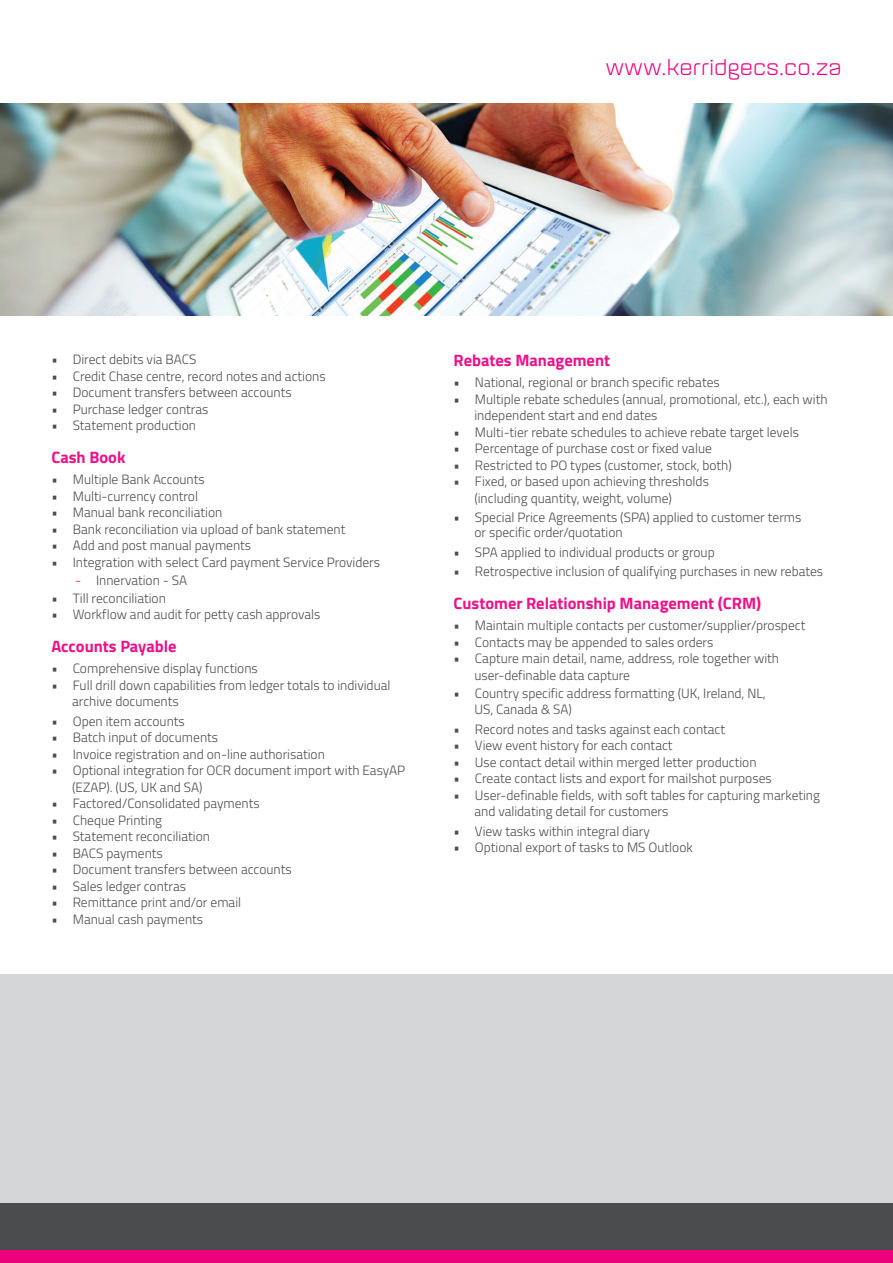
<style>
.page{position:relative;width:893px;height:1263px;background:#fff}
.page>*{position:absolute;margin:0;border:0;box-sizing:border-box;transform-origin:0 0}
.t1{font:21px "Aguda";color:#ed027e}
.t2{font:700 16.5px "Titillium";color:#eb128a}
.t3{font:300 13.5px/16.5px "Titillium";color:#4b4c4d}
.s1{font-weight:400}
.s2{color:#ed027e}
</style>
<div class="page">
<img style="left:0;top:103px;width:893px;height:213px">
<div style="left:0;top:974px;width:893px;height:229px;background:#d5d6d8"></div>
<div style="left:0;top:1203px;width:893px;height:60px;background:#4b4c4d"></div>
<div style="left:0;top:1250px;width:893px;height:13px;background:#ed027e"></div>
<p class="t1" style="left:605px;top:55px;width:238px">www.kerridgecs.co.za</p>
<p class="t3" style="left:51px;top:350px;width:146px">• Direct debits via BACS</p>
<p class="t3" style="left:51px;top:367px;width:276px">• Credit Chase centre, record notes and actions</p>
<p class="t3" style="left:51px;top:383px;width:242px">• Document transfers between accounts</p>
<p class="t3" style="left:51px;top:400px;width:158px">• Purchase ledger contras</p>
<p class="t3" style="left:51px;top:416px;width:146px">• Statement production</p>
<p class="t2" style="left:51px;top:445px;width:76px">Cash Book</p>
<p class="t3" style="left:51px;top:470px;width:155px">• Multiple Bank Accounts</p>
<p class="t3" style="left:51px;top:487px;width:148px">• Multi-currency control</p>
<p class="t3" style="left:51px;top:503px;width:172px">• Manual bank reconciliation</p>
<p class="t3" style="left:51px;top:520px;width:295px">• Bank reconciliation via upload of bank statement</p>
<p class="t3" style="left:51px;top:536px;width:201px">• Add and post manual payments</p>
<p class="t3" style="left:51px;top:553px;width:330px"><span class="s1">•</span> Integration with select Card payment Service Providers</p>
<p class="t3" style="left:75px;top:571px;width:113px"><span class="s2">-</span> Innervation - SA</p>
<p class="t3" style="left:51px;top:589px;width:116px">• Till reconciliation</p>
<p class="t3" style="left:51px;top:605px;width:270px">• Workflow and audit for petty cash approvals</p>
<p class="t2" style="left:51px;top:634px;width:127px">Accounts Payable</p>
<p class="t3" style="left:51px;top:659px;width:208px">• Comprehensive display functions</p>
<p class="t3" style="left:51px;top:676px;width:341px">• Full drill down capabilities from ledger totals to individual</p>
<p class="t3" style="left:72px;top:692px;width:108px">archive documents</p>
<p class="t3" style="left:51px;top:712px;width:135px">• Open item accounts</p>
<p class="t3" style="left:51px;top:728px;width:168px">• Batch input of documents</p>
<p class="t3" style="left:51px;top:745px;width:275px">• Invoice registration and on-line authorisation</p>
<p class="t3" style="left:72px;top:761px;width:334px;text-indent:-21px">• Optional integration for OCR document import with EasyAP (EZAP). (US, UK and SA)</p>
<p class="t3" style="left:51px;top:794px;width:210px">• Factored/Consolidated payments</p>
<p class="t3" style="left:51px;top:811px;width:112px">• Cheque Printing</p>
<p class="t3" style="left:51px;top:827px;width:160px">• Statement reconciliation</p>
<p class="t3" style="left:51px;top:844px;width:113px">• BACS payments</p>
<p class="t3" style="left:51px;top:860px;width:242px">• Document transfers between accounts</p>
<p class="t3" style="left:51px;top:877px;width:136px">• Sales ledger contras</p>
<p class="t3" style="left:51px;top:893px;width:191px">• Remittance print and/or email</p>
<p class="t3" style="left:51px;top:910px;width:153px">• Manual cash payments</p>
<p class="t2" style="left:454px;top:348px;width:158px">Rebates Management</p>
<p class="t3" style="left:454px;top:374px;width:268px">• National, regional or branch specific rebates</p>
<p class="t3" style="left:474px;top:390px;width:355px;text-indent:-21px">• Multiple rebate schedules (annual, promotional, etc.), each with independent start and end dates</p>
<p class="t3" style="left:454px;top:423px;width:347px">• Multi-tier rebate schedules to achieve rebate target levels</p>
<p class="t3" style="left:454px;top:440px;width:260px">• Percentage of purchase cost or fixed value</p>
<p class="t3" style="left:454px;top:456px;width:280px">• Restricted to PO types (customer, stock, both)</p>
<p class="t3" style="left:454px;top:473px;width:257px">• Fixed, or based upon achieving thresholds</p>
<p class="t3" style="left:474px;top:489px;width:199px">(including quantity, weight, volume)</p>
<p class="t3" style="left:474px;top:509px;width:329px;line-height:15px;text-indent:-21px">• Special Price Agreements (SPA) applied to customer terms or specific order/quotation</p>
<p class="t3" style="left:454px;top:543px;width:263px">• SPA applied to individual products or group</p>
<p class="t3" style="left:454px;top:563px;width:371px">• Retrospective inclusion of qualifying purchases in new rebates</p>
<p class="t2" style="left:454px;top:591px;width:309px">Customer Relationship Management (CRM)</p>
<p class="t3" style="left:454px;top:617px;width:353px">• Maintain multiple contacts per customer/supplier/prospect</p>
<p class="t3" style="left:454px;top:633px;width:261px">• Contacts may be appended to sales orders</p>
<p class="t3" style="left:454px;top:650px;width:327px">• Capture main detail, name, address, role together with</p>
<p class="t3" style="left:474px;top:666px;width:157px">user-definable data capture</p>
<p class="t3" style="left:474px;top:684px;width:293px;text-indent:-21px">• Country specific address formatting (UK, Ireland, NL,<br>US, Canada &amp; SA)</p>
<p class="t3" style="left:454px;top:720px;width:273px">• Record notes and tasks against each contact</p>
<p class="t3" style="left:454px;top:737px;width:220px">• View event history for each contact</p>
<p class="t3" style="left:454px;top:753px;width:304px">• Use contact detail within merged letter production</p>
<p class="t3" style="left:454px;top:770px;width:320px">• Create contact lists and export for mailshot purposes</p>
<p class="t3" style="left:474px;top:786px;width:347px;text-indent:-21px">• User-definable fields, with soft tables for capturing marketing and validating detail for customers</p>
<p class="t3" style="left:454px;top:822px;width:198px">• View tasks within integral diary</p>
<p class="t3" style="left:454px;top:839px;width:241px">• Optional export of tasks to MS Outlook</p>
</div>
